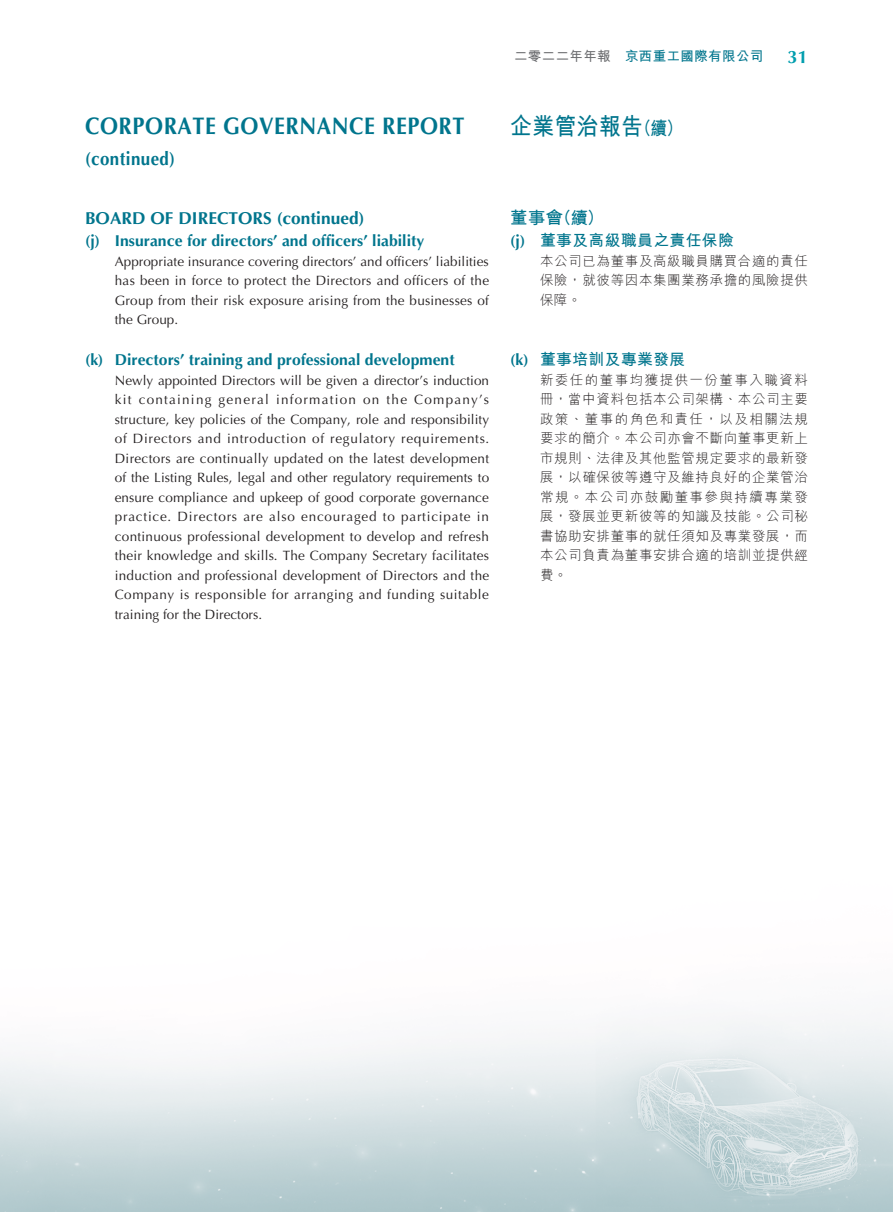
<style>
.page{position:relative;width:893px;height:1212px;background:#fff}
.page>*{position:absolute;margin:0;border:0;box-sizing:border-box;transform-origin:0 0}
.t1{font:700 24px "Optima LT Std";letter-spacing:.03em;color:#00758d;scale:.9 1}
.t2{font:700 24px "M Hei HK";letter-spacing:.03em;color:#00758d;scale:.9 1}
.t3{font:700 18.75px "Optima LT Std";letter-spacing:.03em;color:#00758d;scale:.9 1}
.t4{font:700 18px "Optima LT Std";color:#009eae}
.t5{font:700 17.25px "Optima LT Std";letter-spacing:.005em;color:#00758d}
.t6{font:700 17.25px "M Hei HK";color:#00758d}
.t7{font:700 15.75px "Optima LT Std";letter-spacing:.005em;color:#00758d}
.t8{font:700 15.75px "M Hei HK";letter-spacing:.03em;color:#00758d}
.t9{font:13.5px/19.5px "Optima LT Std";letter-spacing:.015em;color:#231f20;text-align:justify}
.t10{font:300 13.5px/19.5px "M Hei HK";letter-spacing:.045em;color:#231f20;text-align:justify}
.t11{font:700 13.5px "M Hei HK";letter-spacing:.03em;color:#00758d}
.s1{color:#6c6d70}
.s2{font-size:18.75px}
.s3{font-family:"Optima LT Std"}
</style>
<div class="page">
<img style="left:0;top:1019px;width:893px;height:193px">
<h1 class="t1" style="left:85px;top:112px;width:423px">CORPORATE GOVERNANCE REPORT</h1>
<h2 class="t3" style="left:85px;top:148px;width:102px">(continued)</h2>
<p class="t5" style="left:85px;top:209px;width:281px">BOARD OF DIRECTORS (continued)</p>
<p class="t7" style="left:85px;top:232px;width:341px">(j) Insurance for directors’ and officers’ liability</p>
<p class="t9" style="left:115px;top:252px;width:376px">Appropriate insurance covering directors’ and officers’ liabilities has been in force to protect the Directors and officers of the Group from their risk exposure arising from the businesses of the Group.</p>
<p class="t7" style="left:85px;top:351px;width:371px">(k) Directors’ training and professional development</p>
<p class="t9" style="left:115px;top:371px;width:376px">Newly appointed Directors will be given a director’s induction kit containing general information on the Company’s structure, key policies of the Company, role and responsibility of Directors and introduction of regulatory requirements.<br>Directors are continually updated on the latest development of the Listing Rules, legal and other regulatory requirements to ensure compliance and upkeep of good corporate governance practice. Directors are also encouraged to participate in continuous professional development to develop and refresh their knowledge and skills. The Company Secretary facilitates induction and professional development of Directors and the Company is responsible for arranging and funding suitable training for the Directors.</p>
<p class="t11" style="left:514px;top:46px;width:251px"><span class="s1">二零二二年年報</span> 京西重工國際有限公司</p>
<h3 class="t4" style="left:787px;top:47px;width:22px">31</h3>
<h1 class="t2" style="left:510px;top:109px;width:194px">企業管治報告<span class="s2">（續）</span></h1>
<p class="t6" style="left:510px;top:206px;width:95px">董事會（續）</p>
<p class="t8" style="left:510px;top:229px;width:225px"><span class="s3">(j)</span> 董事及高級職員之責任保險</p>
<p class="t10" style="left:540px;top:251px;width:269px">本公司已為董事及高級職員購買合適的責任保險，就彼等因本集團業務承擔的風險提供保障。</p>
<p class="t8" style="left:510px;top:348px;width:177px"><span class="s3">(k)</span> 董事培訓及專業發展</p>
<p class="t10" style="left:540px;top:370px;width:269px">新委任的董事均獲提供一份董事入職資料冊，當中資料包括本公司架構、本公司主要政策、董事的角色和責任，以及相關法規要求的簡介。本公司亦會不斷向董事更新上市規則、法律及其他監管規定要求的最新發展，以確保彼等遵守及維持良好的企業管治常規。本公司亦鼓勵董事參與持續專業發展，發展並更新彼等的知識及技能。公司秘書協助安排董事的就任須知及專業發展，而本公司負責為董事安排合適的培訓並提供經費。</p>
</div>
